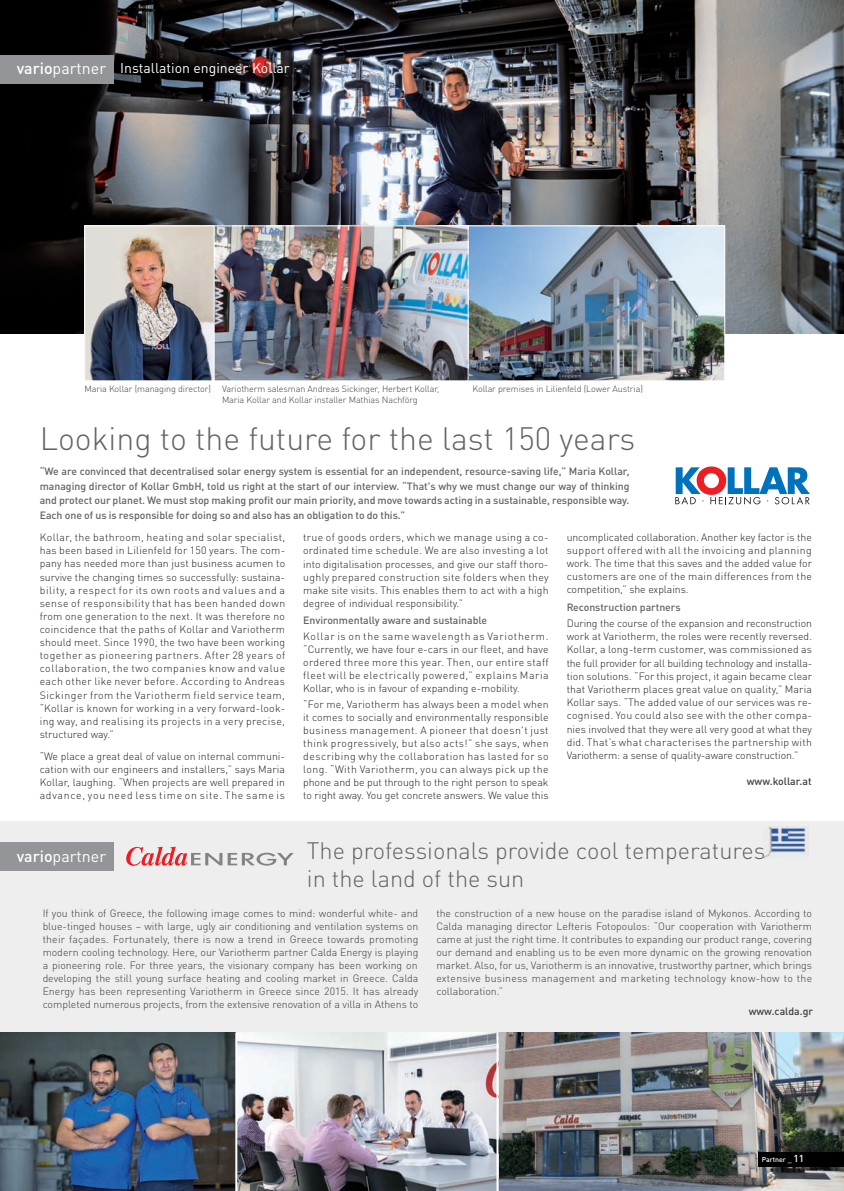
<style>
.page{position:relative;width:844px;height:1191px;background:#fff}
.page>*{position:absolute;margin:0;border:0;box-sizing:border-box;transform-origin:0 0}
.t1{font:300 32px "DIN Pro";color:#636366}
.t2{font:300 23.5px/28.2px "DIN Pro";color:#636366}
.t3{font:16px "DIN Pro";color:#fff}
.t4{font:14px "DIN Pro";color:#fff}
.t5{font:300 10.5px/13.1px "DIN Pro";color:#231f20;text-align:justify}
.t6{font:300 10.5px/13px "DIN Pro";color:#3f3f40;text-align:justify}
.t7{font:500 10.5px/14.5px "DIN Pro";letter-spacing:-.005em;color:#636366;text-align:justify}
.t8{font:500 10.5px "DIN Pro";color:#3f3f40}
.t9{font:300 9px/11px "DIN Pro";letter-spacing:-.01em;color:#3f3f40}
.t10{font:500 7px "DIN Pro";color:#fff}
.s1{font-weight:500}
.s2{font-size:10px}
</style>
<div class="page">
<img style="left:0;top:0;width:843px;height:333px">
<div style="left:0;top:821px;width:843px;height:370px;background:#eeeeef"></div>
<hr style="left:0;top:870px;width:1px;height:321px;background:#f58220">
<img style="left:0;top:1032px;width:843px;height:159px">
<div style="left:0;top:55px;width:113px;height:28px;background:#939598"></div>
<div style="left:758px;top:1152px;width:85px;height:14px;background:#000001"></div>
<img style="left:86px;top:227px;width:128px;height:152px">
<div style="left:84px;top:225px;width:133px;height:156px;border:1px solid #fff"></div>
<img style="left:468px;top:227px;width:255px;height:152px">
<div style="left:463px;top:225px;width:262px;height:156px;border:1px solid #fff"></div>
<img style="left:216px;top:227px;width:250px;height:152px">
<div style="left:214px;top:225px;width:254px;height:156px;border:1px solid #fff"></div>
<svg style="left:126px;top:846px;width:167px;height:20px"></svg>
<div style="left:0;top:842px;width:113px;height:28px;background:#939598"></div>
<hr style="left:235px;top:1032px;width:2px;height:159px;background:#fff">
<hr style="left:496px;top:1032px;width:2px;height:159px;background:#fff">
<img style="left:763px;top:826px;width:44px;height:32px">
<svg style="left:675px;top:466px;width:134px;height:38px"></svg>
<h3 class="t3" style="left:17px;top:56px;width:91px"><span class="s1">vario</span>partner</h3>
<h3 class="t4" style="left:120px;top:57px;width:171px">Installation engineer Kollar</h3>
<p class="t9" style="left:222px;top:383px;width:219px;text-indent:-137px">Maria Kollar (managing director) Variotherm salesman Andreas Sickinger, Herbert Kollar,<br>Maria Kollar and Kollar installer Mathias Nachförg</p>
<p class="t9" style="left:472px;top:383px;width:172px">Kollar premises in Lilienfeld (Lower Austria)</p>
<h1 class="t1" style="left:40px;top:414px;width:597px">Looking to the future for the last 150 years</h1>
<p class="t7" style="left:40px;top:463px;width:591px">“We are convinced that decentralised solar energy system is essential for an independent, resource-saving life,” Maria Kollar, managing director of Kollar GmbH, told us right at the start of our interview. “That's why we must change our way of thinking and protect our planet. We must stop making profit our main priority, and move towards acting in a sustainable, responsible way.<br>Each one of us is responsible for doing so and also has an obligation to do this.”</p>
<p class="t5" style="left:40px;top:530px;width:247px">Kollar, the bathroom, heating and solar specialist, has been based in Lilienfeld for 150 years. The com&shy;pany has needed more than just business acumen to survive the changing times so successfully: sustaina&shy;bility, a respect for its own roots and values and a sense of responsibility that has been handed down from one generation to the next. It was therefore no coincidence that the paths of Kollar and Variotherm should meet. Since 1990, the two have been working together as pioneering partners. After 28 years of collaboration, the two companies know and value each other like never before. According to Andreas Sickinger from the Variotherm field service team, “Kollar is known for working in a very forward-look&shy;ing way, and realising its projects in a very precise, structured way.”</p>
<p class="t5" style="left:40px;top:749px;width:247px">“We place a great deal of value on internal communi&shy;cation with our engineers and installers,” says Maria Kollar, laughing. “When projects are well prepared in advance, you need less time on site. The same is</p>
<p class="t5" style="left:303px;top:530px;width:247px">true of goods orders, which we manage using a co&shy;ordinated time schedule. We are also investing a lot into digitalisation processes, and give our staff thoro&shy;ughly prepared construction site folders when they make site visits. This enables them to act with a high degree of individual responsibility.”</p>
<p class="t7" style="left:303px;top:612px;width:185px">Environmentally aware and sustainable</p>
<p class="t5" style="left:303px;top:629px;width:247px">Kollar is on the same wavelength as Variotherm. “Currently, we have four e-cars in our fleet, and have ordered three more this year. Then, our entire staff fleet will be electrically powered,” explains Maria Kollar, who is in favour of expanding e-mobility.</p>
<p class="t5" style="left:303px;top:697px;width:247px">“For me, Variotherm has always been a model when it comes to socially and environmentally responsible business management. A pioneer that doesn't just think progressively, but also acts!” she says, when describing why the collaboration has lasted for so long. “With Variotherm, you can always pick up the phone and be put through to the right person to speak to right away. You get concrete answers. We value this</p>
<p class="t5" style="left:566px;top:530px;width:247px">uncomplicated collaboration. Another key factor is the support offered with all the invoicing and planning work. The time that this saves and the added value for customers are one of the main differences from the competition,” she explains.</p>
<p class="t7" style="left:566px;top:599px;width:115px">Reconstruction partners</p>
<p class="t5" style="left:566px;top:616px;width:247px">During the course of the expansion and reconstruction work at Variotherm, the roles were recently reversed.<br>Kollar, a long-term customer, was commissioned as the full provider for all building technology and installa&shy;tion solutions. “For this project, it again became clear that Variotherm places great value on quality,” Maria Kollar says. “The added value of our services was re&shy;cognised. You could also see with the other compa&shy;nies involved that they were all very good at what they did. That’s what characterises the partnership with Variotherm: a sense of quality-aware construction.”</p>
<p class="t8" style="left:746px;top:773px;width:66px">www.kollar.at</p>
<h3 class="t3" style="left:17px;top:843px;width:91px"><span class="s1">vario</span>partner</h3>
<h2 class="t2" style="left:307px;top:834px;width:460px">The professionals provide cool temperatures in the land of the sun</h2>
<p class="t6" style="left:43px;top:906px;width:377px">If you think of Greece, the following image comes to mind: wonderful white- and blue-tinged houses – with large, ugly air conditioning and ventilation systems on their façades. Fortunately, there is now a trend in Greece towards promoting modern cooling technology. Here, our Variotherm partner Calda Energy is playing a pioneering role. For three years, the visionary company has been working on developing the still young surface heating and cooling market in Greece. Calda Energy has been representing Variotherm in Greece since 2015. It has already completed numerous projects, from the extensive renovation of a villa in Athens to</p>
<p class="t6" style="left:436px;top:906px;width:377px">the construction of a new house on the paradise island of Mykonos. According to Calda managing director Lefteris Fotopoulos: “Our cooperation with Variotherm came at just the right time. It contributes to expanding our product range, covering our demand and enabling us to be even more dynamic on the growing renovation market. Also, for us, Variotherm is an innovative, trustworthy partner, which brings extensive business management and marketing technology know-how to the collaboration.”</p>
<p class="t8" style="left:748px;top:1003px;width:66px">www.calda.gr</p>
<p class="t10" style="left:761px;top:1154px;width:44px">Partner _ <span class="s2">11</span></p>
</div>
